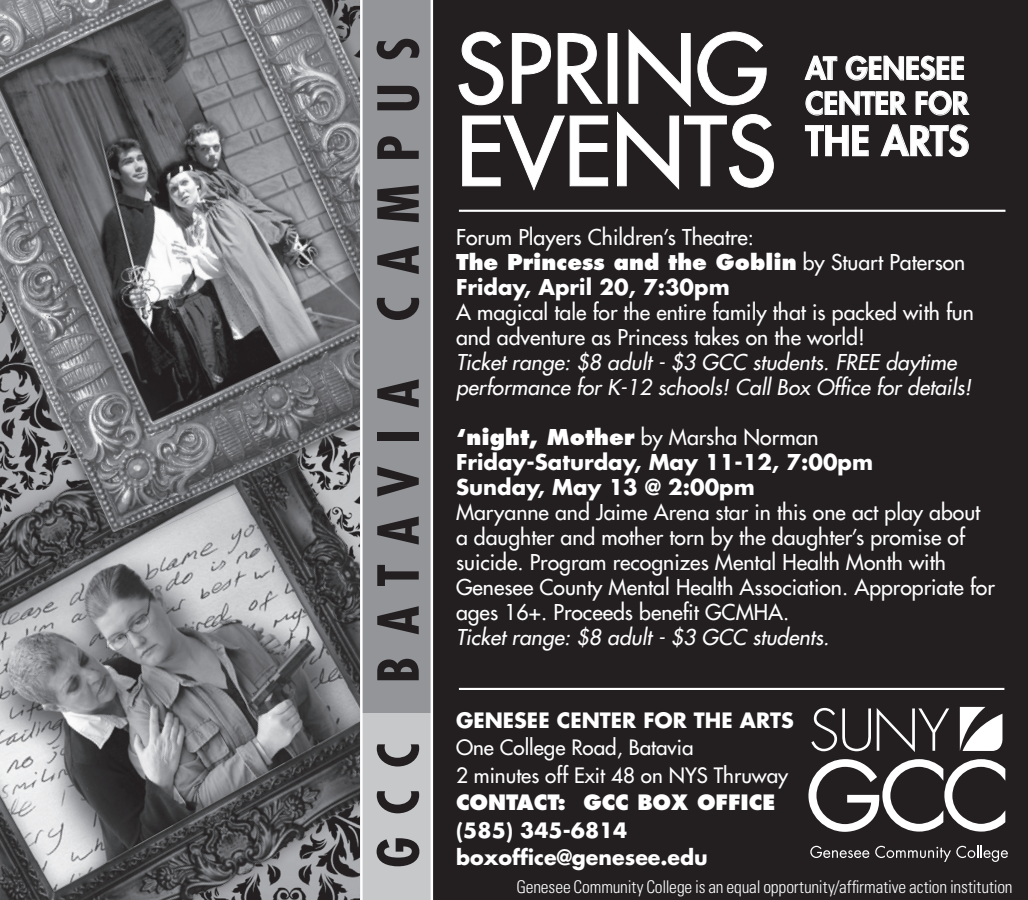
<style>
.page{position:relative;width:1028px;height:900px;background:#fff}
.page>*{position:absolute;margin:0;border:0;box-sizing:border-box;transform-origin:0 0}
.t1{font:92.5px/82.5px "Futura";color:#fff}
.t2{font:700 condensed 55px "Futura";letter-spacing:.4em;color:#231f20}
.t3{font:800 40px "Futura";color:#fff}
.t4{font:800 30px/35px "Futura";color:#fff}
.t5{font:21.25px/25px "Futura";color:#fff}
.t6{font:italic 21.25px/25px "Futura";color:#fff}
.t7{font:700 21.25px/25px "Futura";color:#fff}
.t8{font:700 20.5px "Futura";color:#fff}
.t9{font:20.5px/27.5px "Futura";color:#fff}
.t10{font:800 20.5px "Futura";color:#fff}
.t11{font:300 condensed 17.5px "Univers";letter-spacing:-.01em;color:#fff}
.s1{font-weight:800}
.s2{font-weight:700}
.s3{font-weight:400}
</style>
<div class="page">
<img style="left:0;top:577px;width:360px;height:323px">
<img style="left:0;top:0;width:360px;height:577px">
<div style="left:433px;top:0;width:594px;height:900px;background:#231f20"></div>
<svg style="left:458px;top:31px;width:45px;height:75px;background:#363334"></svg>
<svg style="left:511px;top:33px;width:40px;height:71px;background:#383535"></svg>
<svg style="left:557px;top:32px;width:46px;height:72px;background:#3a3737"></svg>
<svg style="left:462px;top:115px;width:146px;height:77px;background:#363233"></svg>
<svg style="left:616px;top:28px;width:158px;height:163px;background:#332f30"></svg>
<svg style="left:959px;top:707px;width:44px;height:44px"></svg>
<svg style="left:808px;top:759px;width:197px;height:73px"></svg>
<svg style="left:811px;top:708px;width:138px;height:44px;background:#484546"></svg>
<svg style="left:810px;top:846px;width:59px;height:12px"></svg>
<svg style="left:875px;top:846px;width:75px;height:16px"></svg>
<svg style="left:956px;top:845px;width:51px;height:17px"></svg>
<hr style="left:459px;top:688px;width:545px;height:2px;background:#fff">
<div style="left:360px;top:0;width:72px;height:900px;background:#939598"></div>
<div style="left:362px;top:714px;width:69px;height:186px;background:#c7c8ca"></div>
<hr style="left:360px;top:0;width:2px;height:900px;background:#fff">
<hr style="left:430px;top:0;width:3px;height:900px;background:#fff">
<hr style="left:459px;top:210px;width:546px;height:2px;background:#fff">
<svg style="left:803px;top:55px;width:34px;height:25px"></svg>
<svg style="left:845px;top:55px;width:119px;height:26px;background:#575455"></svg>
<svg style="left:805px;top:90px;width:102px;height:26px;background:#545152"></svg>
<svg style="left:915px;top:90px;width:55px;height:26px"></svg>
<svg style="left:804px;top:125px;width:65px;height:32px;background:#4b4849"></svg>
<svg style="left:879px;top:124px;width:90px;height:33px;background:#484545"></svg>
<h2 class="t2" style="left:364px;top:683px;width:648px;rotate:-90deg">Batavia Campus</h2>
<h2 class="t2" style="left:364px;top:868px;width:126px;rotate:-90deg">GCC</h2>
<h1 class="t1" style="left:456px;top:28px;width:313px">Spring<br>Events</h1>
<p class="t5" style="left:456px;top:225px;width:511px">Forum Players Children’s Theatre:<br><span class="s1">The Princess and the Goblin</span> by Stuart Paterson<br><span class="s2">Friday, April 20, 7:30pm</span></p>
<p class="t5" style="left:456px;top:300px;width:519px">A magical tale for the entire family that is packed with fun and adventure as Princess takes on the world!</p>
<p class="t6" style="left:456px;top:350px;width:517px">Ticket range: $8 adult - $3 GCC students. FREE daytime performance for K-12 schools! Call Box Office for details!</p>
<p class="t7" style="left:456px;top:424px;width:418px"><span class="s1">‘night, Mother</span> <span class="s3">by Marsha Norman<br></span>Friday-Saturday, May 11-12, 7:00pm<br>Sunday, May 13 @ 2:00pm</p>
<p class="t5" style="left:456px;top:500px;width:540px">Maryanne and Jaime Arena star in this one act play about a daughter and mother torn by the daughter’s promise of suicide. Program recognizes Mental Health Month with Genesee County Mental Health Association. Appropriate for ages 16+. Proceeds benefit GCMHA.</p>
<p class="t6" style="left:456px;top:625px;width:375px">Ticket range: $8 adult - $3 GCC students.</p>
<h3 class="t4" style="left:805px;top:50px;width:165px">AT GENESEE<br>CENTER FOR</h3>
<h3 class="t3" style="left:805px;top:114px;width:165px">THE ARTS</h3>
<p class="t8" style="left:456px;top:706px;width:339px">GENESEE CENTER FOR THE ARTS</p>
<p class="t9" style="left:456px;top:734px;width:334px">One College Road, Batavia<br>2 minutes off Exit 48 on NYS Thruway</p>
<p class="t10" style="left:456px;top:790px;width:321px">Contact: GCC Box Office</p>
<p class="t8" style="left:456px;top:816px;width:173px">(585) 345-6814</p>
<p class="t8" style="left:456px;top:844px;width:253px">boxoffice@genesee.edu</p>
<p class="t11" style="left:516px;top:876px;width:498px">Genesee Community College is an equal opportunity/affirmative action institution</p>
</div>
